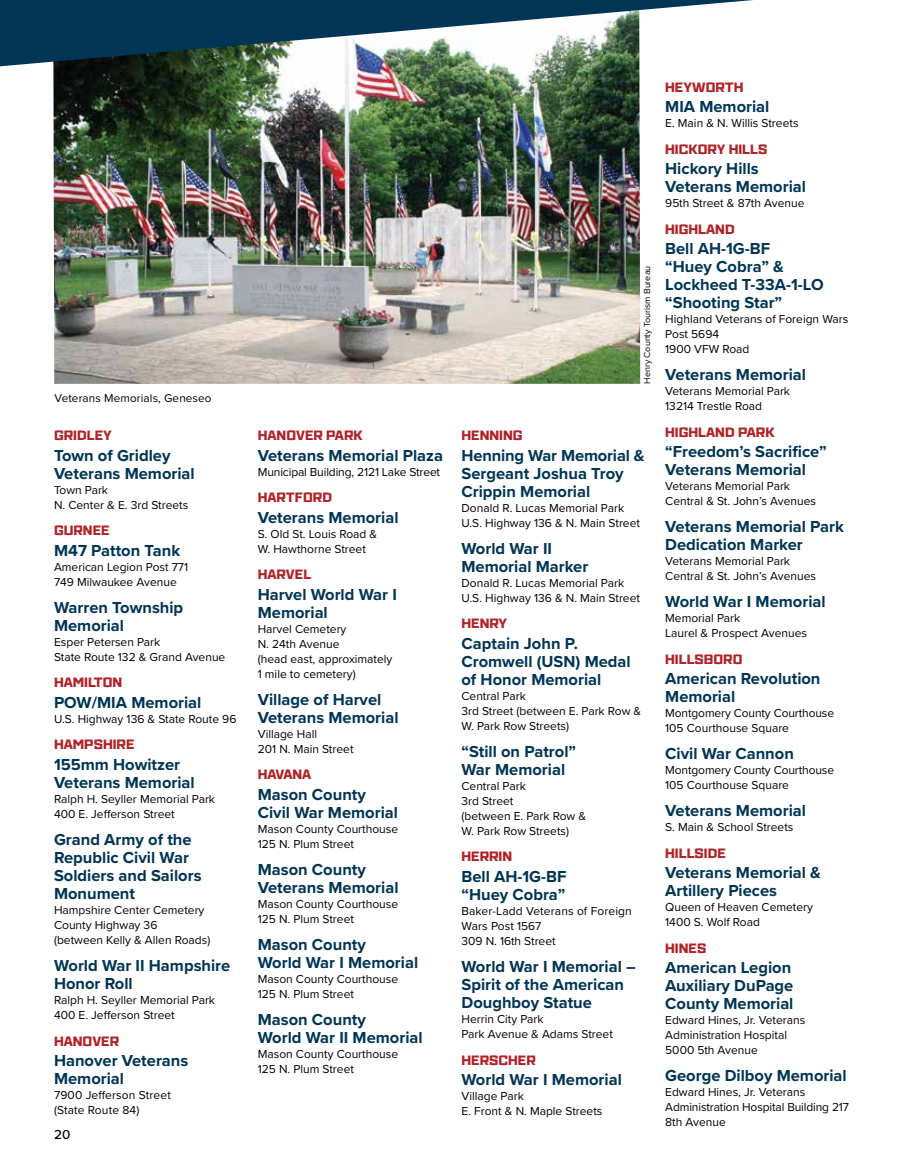
<style>
.page{position:relative;width:905px;height:1175px;background:#fff}
.page>*{position:absolute;margin:0;border:0;box-sizing:border-box;transform-origin:0 0}
.t1{font:700 16.5px/18px "Proxima Nova";color:#003556}
.t2{font:800 13.5px "Ironstrike";color:#b12227}
.t3{font:500 13.5px "Proxima Nova";color:#000}
.t4{font:12px/15px "Proxima Nova";color:#000}
.t5{font:11.7px "Proxima Nova";letter-spacing:.01em;color:#000}
.t6{font:9px "Proxima Nova";color:#000}
</style>
<div class="page">
<img style="left:53px;top:66px;width:587px;height:318px">
<svg style="left:0;top:0;width:753px;height:66px;fill:#053556"></svg>
<p class="t5" style="left:55px;top:389px;width:158px">Veterans Memorials, Geneseo</p>
<p class="t2" style="left:54px;top:427px;width:59px">GRIDLEY</p>
<h1 class="t1" style="left:54px;top:445px;width:142px">Town of Gridley<br>Veterans Memorial</h1>
<p class="t4" style="left:54px;top:481px;width:136px">Town Park<br>N. Center &amp; E. 3rd Streets</p>
<p class="t2" style="left:54px;top:522px;width:57px">GURNEE</p>
<h1 class="t1" style="left:54px;top:540px;width:128px">M47 Patton Tank</h1>
<p class="t4" style="left:54px;top:558px;width:136px">American Legion Post 771<br>749 Milwaukee Avenue</p>
<h1 class="t1" style="left:54px;top:597px;width:131px">Warren Township<br>Memorial</h1>
<p class="t4" style="left:54px;top:633px;width:173px">Esper Petersen Park<br>State Route 132 &amp; Grand Avenue</p>
<p class="t2" style="left:54px;top:674px;width:70px">HAMILTON</p>
<h1 class="t1" style="left:54px;top:692px;width:149px">POW/MIA Memorial</h1>
<p class="t4" style="left:54px;top:710px;width:184px">U.S. Highway 136 &amp; State Route 96</p>
<p class="t2" style="left:54px;top:736px;width:82px">HAMPSHIRE</p>
<h1 class="t1" style="left:54px;top:754px;width:142px">155mm Howitzer<br>Veterans Memorial</h1>
<p class="t4" style="left:54px;top:790px;width:163px">Ralph H. Seyller Memorial Park<br>400 E. Jefferson Street</p>
<h1 class="t1" style="left:54px;top:829px;width:149px">Grand Army of the<br>Republic Civil War<br>Soldiers and Sailors<br>Monument</h1>
<p class="t4" style="left:54px;top:901px;width:158px">Hampshire Center Cemetery<br>County Highway 36<br>(between Kelly &amp; Allen Roads)</p>
<h1 class="t1" style="left:54px;top:955px;width:178px">World War II Hampshire<br>Honor Roll</h1>
<p class="t4" style="left:54px;top:991px;width:163px">Ralph H. Seyller Memorial Park<br>400 E. Jefferson Street</p>
<p class="t2" style="left:54px;top:1032px;width:67px">HANOVER</p>
<h1 class="t1" style="left:54px;top:1050px;width:136px">Hanover Veterans<br>Memorial</h1>
<p class="t4" style="left:54px;top:1086px;width:118px">7900 Jefferson Street (State Route 84)</p>
<p class="t3" style="left:54px;top:1124px;width:18px">20</p>
<p class="t2" style="left:258px;top:427px;width:107px">HANOVER PARK</p>
<h1 class="t1" style="left:258px;top:445px;width:187px">Veterans Memorial Plaza</h1>
<p class="t4" style="left:258px;top:463px;width:184px">Municipal Building, 2121 Lake Street</p>
<p class="t2" style="left:258px;top:489px;width:76px">HARTFORD</p>
<h1 class="t1" style="left:258px;top:507px;width:142px">Veterans Memorial</h1>
<p class="t4" style="left:258px;top:525px;width:121px">S. Old St. Louis Road &amp;<br>W. Hawthorne Street</p>
<p class="t2" style="left:258px;top:566px;width:55px">HARVEL</p>
<h1 class="t1" style="left:258px;top:584px;width:141px">Harvel World War I<br>Memorial</h1>
<p class="t4" style="left:258px;top:620px;width:136px">Harvel Cemetery<br>N. 24th Avenue<br>(head east, approximately<br>1 mile to cemetery)</p>
<h1 class="t1" style="left:258px;top:689px;width:142px">Village of Harvel<br>Veterans Memorial</h1>
<p class="t4" style="left:258px;top:725px;width:97px">Village Hall<br>201 N. Main Street</p>
<p class="t2" style="left:258px;top:766px;width:55px">HAVANA</p>
<h1 class="t1" style="left:258px;top:784px;width:142px">Mason County<br>Civil War Memorial</h1>
<p class="t4" style="left:258px;top:820px;width:142px">Mason County Courthouse<br>125 N. Plum Street</p>
<h1 class="t1" style="left:258px;top:859px;width:142px">Mason County<br>Veterans Memorial</h1>
<p class="t4" style="left:258px;top:895px;width:142px">Mason County Courthouse<br>125 N. Plum Street</p>
<h1 class="t1" style="left:258px;top:934px;width:162px">Mason County<br>World War I Memorial</h1>
<p class="t4" style="left:258px;top:970px;width:142px">Mason County Courthouse<br>125 N. Plum Street</p>
<h1 class="t1" style="left:258px;top:1009px;width:166px">Mason County<br>World War II Memorial</h1>
<p class="t4" style="left:258px;top:1045px;width:142px">Mason County Courthouse<br>125 N. Plum Street</p>
<p class="t6" style="left:640px;top:384px;width:119px;rotate:-90deg">Henry County Tourism Bureau</p>
<p class="t2" style="left:461px;top:427px;width:62px">HENNING</p>
<h1 class="t1" style="left:461px;top:445px;width:184px">Henning War Memorial &amp;<br>Sergeant Joshua Troy<br>Crippin Memorial</h1>
<p class="t4" style="left:461px;top:499px;width:180px">Donald R. Lucas Memorial Park<br>U.S. Highway 136 &amp; N. Main Street</p>
<h1 class="t1" style="left:461px;top:538px;width:128px">World War II<br>Memorial Marker</h1>
<p class="t4" style="left:461px;top:574px;width:180px">Donald R. Lucas Memorial Park<br>U.S. Highway 136 &amp; N. Main Street</p>
<p class="t2" style="left:461px;top:615px;width:47px">HENRY</p>
<h1 class="t1" style="left:461px;top:633px;width:171px">Captain John P.<br>Cromwell (USN) Medal of Honor Memorial</h1>
<p class="t4" style="left:461px;top:687px;width:181px">Central Park<br>3rd Street (between E. Park Row &amp;<br>W. Park Row Streets)</p>
<h1 class="t1" style="left:461px;top:741px;width:116px">“Still on Patrol”<br>War Memorial</h1>
<p class="t4" style="left:461px;top:777px;width:126px">Central Park<br>3rd Street<br>(between E. Park Row &amp;<br>W. Park Row Streets)</p>
<p class="t2" style="left:461px;top:848px;width:52px">HERRIN</p>
<h1 class="t1" style="left:461px;top:866px;width:106px">Bell AH-1G-BF “Huey Cobra”</h1>
<p class="t4" style="left:461px;top:902px;width:172px">Baker-Ladd Veterans of Foreign<br>Wars Post 1567<br>309 N. 16th Street</p>
<h1 class="t1" style="left:461px;top:956px;width:176px">World War I Memorial –<br>Spirit of the American<br>Doughboy Statue</h1>
<p class="t4" style="left:461px;top:1010px;width:153px">Herrin City Park<br>Park Avenue &amp; Adams Street</p>
<p class="t2" style="left:461px;top:1051px;width:76px">HERSCHER</p>
<h1 class="t1" style="left:461px;top:1069px;width:162px">World War I Memorial</h1>
<p class="t4" style="left:461px;top:1087px;width:142px">Village Park<br>E. Front &amp; N. Maple Streets</p>
<p class="t2" style="left:665px;top:79px;width:80px">HEYWORTH</p>
<h1 class="t1" style="left:665px;top:97px;width:106px">MIA Memorial</h1>
<p class="t4" style="left:665px;top:115px;width:135px">E. Main &amp; N. Willis Streets</p>
<p class="t2" style="left:665px;top:140px;width:104px">HICKORY HILLS</p>
<h1 class="t1" style="left:665px;top:159px;width:142px">Hickory Hills<br>Veterans Memorial</h1>
<p class="t4" style="left:665px;top:195px;width:141px">95th Street &amp; 87th Avenue</p>
<p class="t2" style="left:665px;top:220px;width:71px">HIGHLAND</p>
<h1 class="t1" style="left:665px;top:239px;width:160px">Bell AH-1G-BF<br>“Huey Cobra” &amp;<br>Lockheed T-33A-1-LO “Shooting Star”</h1>
<p class="t4" style="left:665px;top:311px;width:184px">Highland Veterans of Foreign Wars<br>Post 5694<br>1900 VFW Road</p>
<h1 class="t1" style="left:665px;top:365px;width:142px">Veterans Memorial</h1>
<p class="t4" style="left:665px;top:383px;width:126px">Veterans Memorial Park<br>13214 Trestle Road</p>
<p class="t2" style="left:665px;top:423px;width:111px">HIGHLAND PARK</p>
<h1 class="t1" style="left:665px;top:442px;width:163px">“Freedom’s Sacrifice”<br>Veterans Memorial</h1>
<p class="t4" style="left:665px;top:478px;width:152px">Veterans Memorial Park<br>Central &amp; St. John’s Avenues</p>
<h1 class="t1" style="left:665px;top:517px;width:180px">Veterans Memorial Park<br>Dedication Marker</h1>
<p class="t4" style="left:665px;top:553px;width:152px">Veterans Memorial Park<br>Central &amp; St. John’s Avenues</p>
<h1 class="t1" style="left:665px;top:592px;width:162px">World War I Memorial</h1>
<p class="t4" style="left:665px;top:610px;width:143px">Memorial Park<br>Laurel &amp; Prospect Avenues</p>
<p class="t2" style="left:665px;top:650px;width:79px">HILLSBORO</p>
<h1 class="t1" style="left:665px;top:669px;width:157px">American Revolution<br>Memorial</h1>
<p class="t4" style="left:665px;top:705px;width:170px">Montgomery County Courthouse<br>105 Courthouse Square</p>
<h1 class="t1" style="left:665px;top:744px;width:130px">Civil War Cannon</h1>
<p class="t4" style="left:665px;top:762px;width:170px">Montgomery County Courthouse<br>105 Courthouse Square</p>
<h1 class="t1" style="left:665px;top:801px;width:142px">Veterans Memorial</h1>
<p class="t4" style="left:665px;top:819px;width:130px">S. Main &amp; School Streets</p>
<p class="t2" style="left:665px;top:844px;width:62px">HILLSIDE</p>
<h1 class="t1" style="left:665px;top:863px;width:157px">Veterans Memorial &amp;<br>Artillery Pieces</h1>
<p class="t4" style="left:665px;top:899px;width:149px">Queen of Heaven Cemetery<br>1400 S. Wolf Road</p>
<p class="t2" style="left:665px;top:939px;width:43px">HINES</p>
<h1 class="t1" style="left:665px;top:958px;width:130px">American Legion<br>Auxiliary DuPage<br>County Memorial</h1>
<p class="t4" style="left:665px;top:1012px;width:142px">Edward Hines, Jr. Veterans<br>Administration Hospital<br>5000 5th Avenue</p>
<h1 class="t1" style="left:665px;top:1066px;width:183px">George Dilboy Memorial</h1>
<p class="t4" style="left:665px;top:1084px;width:185px">Edward Hines, Jr. Veterans<br>Administration Hospital Building 217<br>8th Avenue</p>
</div>
